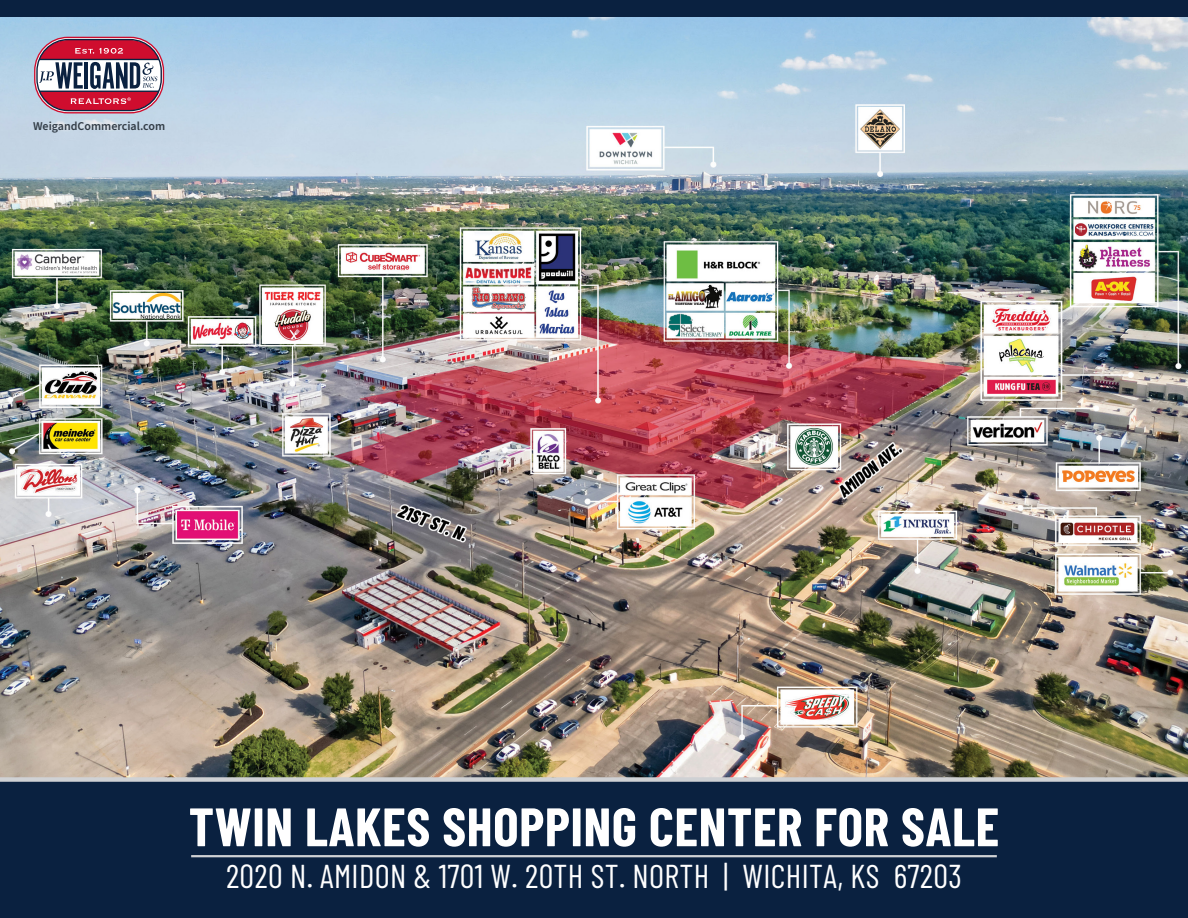
<style>
.page{position:relative;width:1188px;height:918px;background:#fff}
.page>*{position:absolute;margin:0;border:0;box-sizing:border-box;transform-origin:0 0}
.t1{font:700 54px "Barlow Condensed";letter-spacing:.01em;color:#fff}
.t2{font:33px "Barlow Condensed";letter-spacing:.01em;color:#fff}
.t3{font:600 12px "Source Sans Pro";color:#333d47}
</style>
<div class="page">
<img style="left:0;top:16px;width:1188px;height:761px">
<div style="left:0;top:0;width:1188px;height:16px;background:#0a2140"></div>
<div style="left:0;top:779px;width:1188px;height:139px;background:#0a2140"></div>
<div style="left:0;top:777px;width:1188px;height:5px;background:#cfd1d4"></div>
<svg style="left:34px;top:37px;width:130px;height:76px"></svg>
<svg style="left:36px;top:39px;width:126px;height:72px"></svg>
<hr style="left:191px;top:855px;width:806px;height:2px;background:#cfd1d4">
<p class="t3" style="left:33px;top:118px;width:134px">WeigandCommercial.com</p>
<p class="t1" style="left:189px;top:788px;width:812px">TWIN LAKES SHOPPING CENTER FOR SALE</p>
<p class="t2" style="left:226px;top:852px;width:737px">2020 N. AMIDON &amp; 1701 W. 20TH ST. NORTH | WICHITA, KS 67203</p>
</div>
